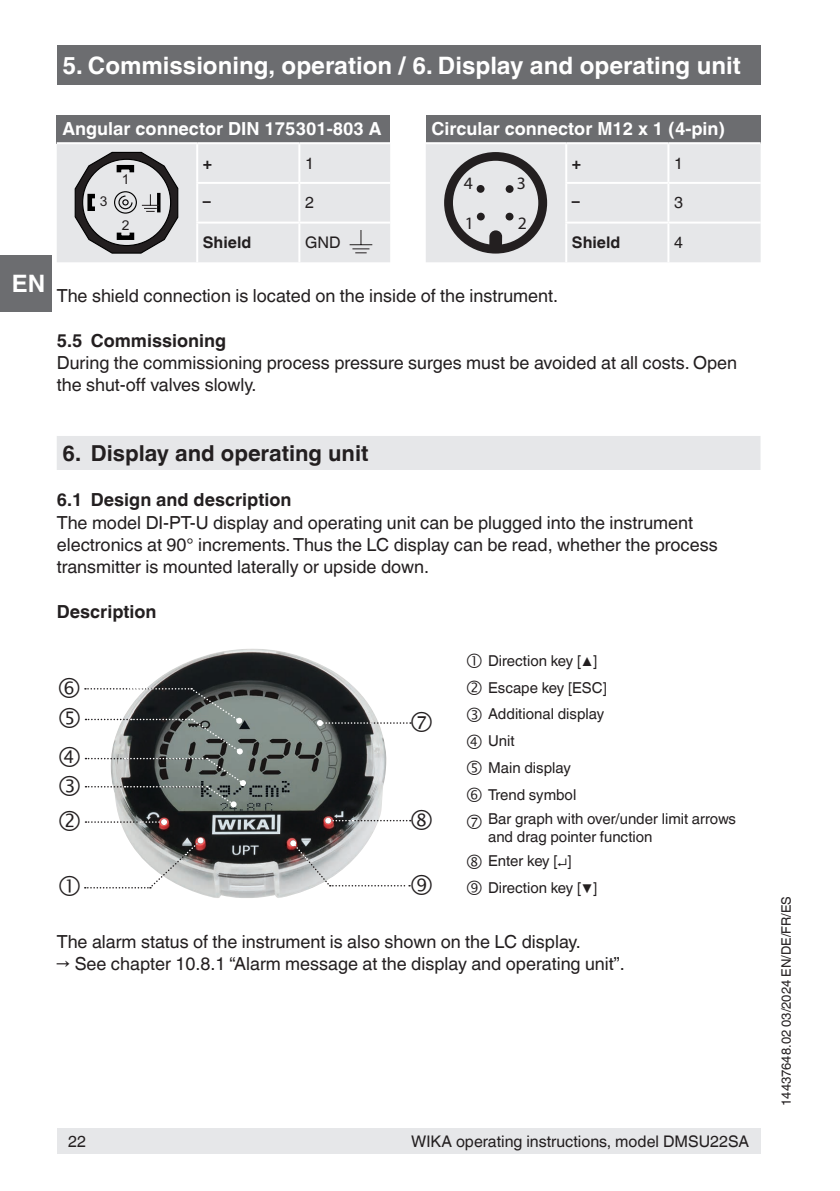
<style>
.page{position:relative;width:840px;height:1191px;background:#fff}
.page>*{position:absolute;margin:0;border:0;box-sizing:border-box;transform-origin:0 0}
.t1{font:700 24px "Helvetica World";color:#fff}
.t2{font:700 22px "Helvetica World";color:#231f20}
.t3{font:18px/22px "Helvetica World";color:#231f20}
.t4{font:700 18px "Helvetica World";color:#fff}
.t5{font:700 18px "Helvetica World";color:#231f20}
.t6{font:17.4px "Myriad Pro";color:#231f20}
.t7{font:16px "Helvetica World";color:#231f20}
.t8{font:700 16px "Helvetica World";color:#231f20}
.t9{font:15px/26.8px "Helvetica World";color:#231f20}
.t10{font:13.6px "Arial";color:#231f20}
.t11{font:13px "Helvetica World";color:#231f20}
</style>
<div class="page">
<div style="left:57px;top:45px;width:703px;height:40px;background:#6c6d70"></div>
<div style="left:57px;top:1128px;width:703px;height:26px;background:#e6e7e9"></div>
<div style="left:0;top:255px;width:51px;height:57px;background:#6c6d70"></div>
<div style="left:57px;top:436px;width:703px;height:34px;background:#e6e7e9"></div>
<div style="left:57px;top:115px;width:333px;height:28px;background:#6c6d70"></div>
<hr style="left:57px;top:142px;width:140px;height:2px;background:#fff">
<hr style="left:197px;top:142px;width:102px;height:2px;background:#fff">
<hr style="left:299px;top:142px;width:91px;height:2px;background:#fff">
<svg style="left:57px;top:143px;width:333px;height:119px;background:#d5d6d8"></svg>
<div style="left:425px;top:115px;width:335px;height:28px;background:#6c6d70"></div>
<hr style="left:425px;top:142px;width:141px;height:2px;background:#fff">
<hr style="left:566px;top:142px;width:102px;height:2px;background:#fff">
<hr style="left:668px;top:142px;width:92px;height:2px;background:#fff">
<svg style="left:426px;top:143px;width:334px;height:119px;background:#d8d9da"></svg>
<img style="left:124px;top:649px;width:262px;height:249px">
<svg style="left:84px;top:837px;width:119px;height:59px"></svg>
<svg style="left:325px;top:809px;width:87px;height:21px"></svg>
<svg style="left:290px;top:840px;width:121px;height:55px"></svg>
<svg style="left:317px;top:711px;width:95px;height:21px"></svg>
<svg style="left:84px;top:677px;width:162px;height:154px"></svg>
<h1 class="t1" style="left:62px;top:51px;width:679px">5. Commissioning, operation / 6. Display and operating unit</h1>
<h1 class="t1" style="left:12px;top:270px;width:35px">EN</h1>
<p class="t4" style="left:62px;top:118px;width:320px">Angular connector DIN 175301-803 A</p>
<p class="t10" style="left:122px;top:170px;width:9px">1</p>
<p class="t10" style="left:122px;top:216px;width:9px">2</p>
<p class="t8" style="left:203px;top:154px;width:11px">+</p>
<p class="t7" style="left:305px;top:154px;width:10px">1</p>
<p class="t8" style="left:203px;top:194px;width:9px">–</p>
<p class="t7" style="left:305px;top:194px;width:10px">2</p>
<p class="t8" style="left:203px;top:233px;width:50px">Shield</p>
<p class="t7" style="left:305px;top:233px;width:37px">GND</p>
<p class="t10" style="left:100px;top:193px;width:9px">3</p>
<p class="t4" style="left:431px;top:118px;width:295px">Circular connector M12 x 1 (4-pin)</p>
<p class="t6" style="left:463px;top:172px;width:11px">4</p>
<p class="t6" style="left:516px;top:172px;width:11px">3</p>
<p class="t6" style="left:464px;top:213px;width:11px">1</p>
<p class="t6" style="left:517px;top:212px;width:11px">2</p>
<p class="t8" style="left:571px;top:154px;width:11px">+</p>
<p class="t7" style="left:673px;top:154px;width:10px">1</p>
<p class="t8" style="left:571px;top:194px;width:9px">–</p>
<p class="t7" style="left:673px;top:194px;width:10px">3</p>
<p class="t8" style="left:571px;top:233px;width:50px">Shield</p>
<p class="t7" style="left:673px;top:233px;width:10px">4</p>
<p class="t3" style="left:57px;top:285px;width:502px">The shield connection is located on the inside of the instrument.</p>
<p class="t5" style="left:57px;top:331px;width:171px">5.5 Commissioning</p>
<p class="t3" style="left:57px;top:352px;width:681px">During the commissioning process pressure surges must be avoided at all costs. Open the shut-off valves slowly.</p>
<p class="t2" style="left:62px;top:441px;width:307px">6. Display and operating unit</p>
<p class="t5" style="left:57px;top:490px;width:236px">6.1 Design and description</p>
<p class="t3" style="left:57px;top:511px;width:662px">The model DI-PT-U display and operating unit can be plugged into the instrument electronics at 90° increments. Thus the LC display can be read, whether the process transmitter is mounted laterally or upside down.</p>
<p class="t5" style="left:57px;top:601px;width:101px">Description</p>
<p class="t9" style="left:488px;top:647px;width:120px">Direction key [▲]<br>Escape key [ESC]<br>Additional display<br>Unit<br>Main display<br>Trend symbol</p>
<p class="t9" style="left:488px;top:810px;width:249px;line-height:17.6px">Bar graph with over/under limit arrows and drag pointer function</p>
<p class="t9" style="left:488px;top:847px;width:111px">Enter key [↵]<br>Direction key [▼]</p>
<p class="t3" style="left:57px;top:930px;width:525px">The alarm status of the instrument is also shown on the LC display.</p>
<p class="t3" style="left:57px;top:952px;width:569px">→ See chapter 10.8.1 “Alarm message at the display and operating unit”.</p>
<p class="t7" style="left:68px;top:1132px;width:19px">22</p>
<p class="t7" style="left:411px;top:1132px;width:339px">WIKA operating instructions, model DMSU22SA</p>
<p class="t11" style="left:778px;top:1106px;width:211px;rotate:-90deg">14437648.02 03/2024 EN/DE/FR/ES</p>
</div>
